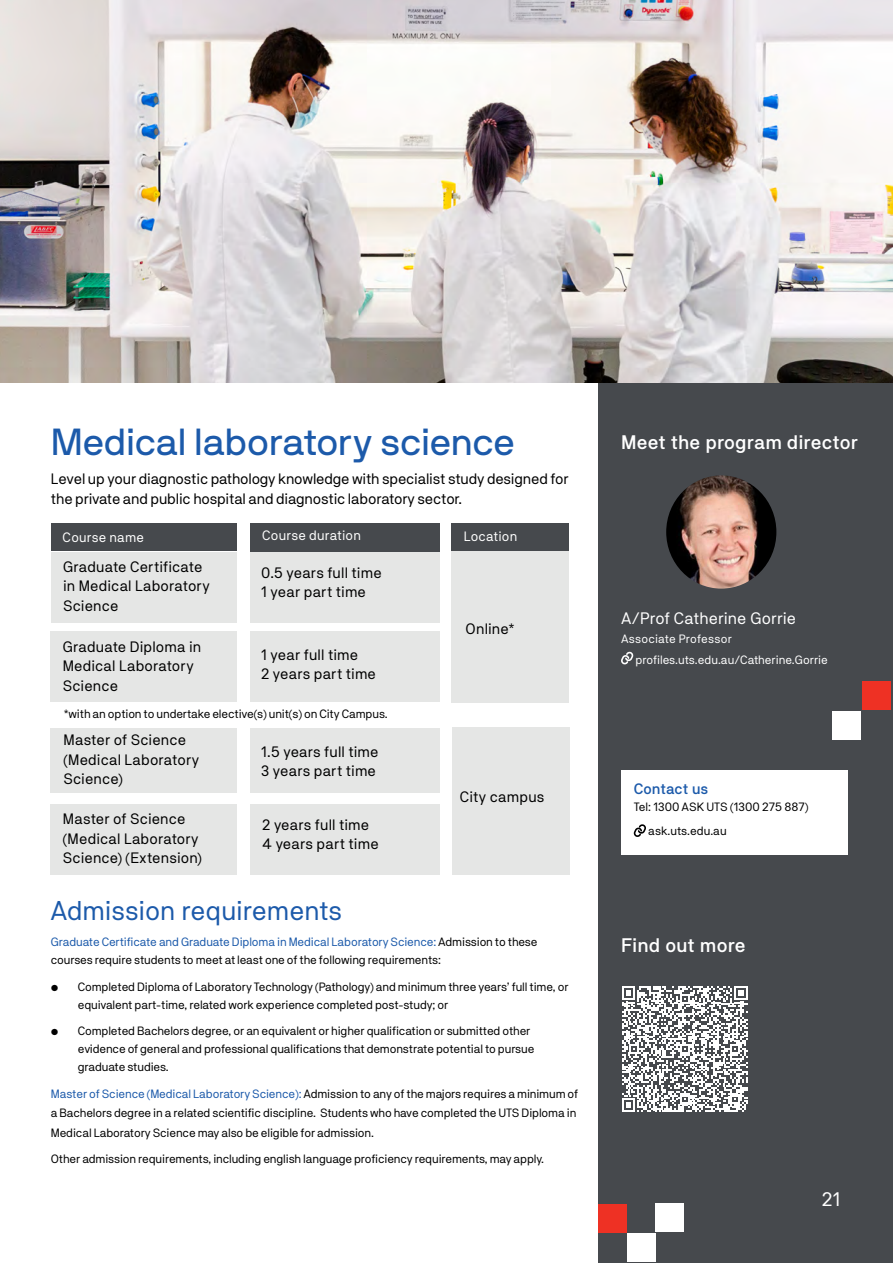
<style>
.page{position:relative;width:893px;height:1263px;background:#fff}
.page>*{position:absolute;margin:0;border:0;box-sizing:border-box;transform-origin:0 0}
.t1{font:37.5px "NB International Pro";letter-spacing:-.005em;color:#1c5aaa}
.t2{font:27px "NB Akademie Std";letter-spacing:-.005em;color:#1c5aaa}
.t3{font:500 19.5px "NB Akademie Std";letter-spacing:.005em;color:#fff}
.t4{font:19.5px "NB Akademie Std";color:#fff}
.t5{font:16.5px "NB Akademie Std";color:#fff}
.t6{font:15px/19.5px "NB Akademie Std";letter-spacing:.005em;color:#000}
.t7{font:500 15px "NB Akademie Std";color:#1c5aaa}
.t8{font:13.5px "NB Akademie Std";letter-spacing:.015em;color:#fff}
.t9{font:12px/18px "NB Akademie Std";letter-spacing:-.01em;color:#000}
.t10{font:12px/21px "NB Akademie Std";color:#fff}
.s1{color:#1c5aaa}
</style>
<div class="page">
<div style="left:51px;top:552px;width:186px;height:70px;background:#e5e6e5"></div>
<div style="left:598px;top:383px;width:295px;height:880px;background:#46494d"></div>
<img style="left:0;top:0;width:893px;height:383px">
<div style="left:51px;top:524px;width:186px;height:27px;background:#46494d"></div>
<div style="left:250px;top:552px;width:189px;height:70px;background:#e5e6e5"></div>
<div style="left:250px;top:524px;width:189px;height:28px;background:#46494d"></div>
<svg style="left:621px;top:652px;width:13px;height:12px"></svg>
<div style="left:621px;top:770px;width:227px;height:84px;background:#fff"></div>
<svg style="left:633px;top:825px;width:13px;height:11px"></svg>
<img style="left:666px;top:475px;width:110px;height:114px">
<div style="left:862px;top:681px;width:29px;height:29px;background:#ee3124"></div>
<div style="left:832px;top:711px;width:29px;height:28px;background:#fff"></div>
<div style="left:598px;top:1204px;width:29px;height:29px;background:#ee3124"></div>
<div style="left:627px;top:1233px;width:29px;height:29px;background:#fff"></div>
<div style="left:656px;top:1203px;width:28px;height:29px;background:#fff"></div>
<div style="left:50px;top:728px;width:187px;height:64px;background:#e5e6e5"></div>
<div style="left:250px;top:728px;width:190px;height:64px;background:#e5e6e5"></div>
<div style="left:51px;top:804px;width:186px;height:71px;background:#e5e6e5"></div>
<div style="left:250px;top:804px;width:190px;height:71px;background:#e5e6e5"></div>
<div style="left:452px;top:551px;width:117px;height:151px;background:#e5e6e5"></div>
<div style="left:452px;top:523px;width:117px;height:28px;background:#46494d"></div>
<svg style="left:622px;top:986px;width:126px;height:126px"></svg>
<div style="left:51px;top:632px;width:186px;height:70px;background:#e5e6e5"></div>
<div style="left:250px;top:632px;width:189px;height:70px;background:#e5e6e5"></div>
<div style="left:452px;top:728px;width:118px;height:147px;background:#e5e6e5"></div>
<h1 class="t1" style="left:51px;top:420px;width:465px">Medical laboratory science</h1>
<p class="t6" style="left:51px;top:469px;width:519px">Level up your diagnostic pathology knowledge with specialist study designed for the private and public hospital and diagnostic laboratory sector.</p>
<p class="t8" style="left:63px;top:529px;width:83px">Course name</p>
<p class="t6" style="left:63px;top:556px;width:148px">Graduate Certificate in Medical Laboratory<br>Science</p>
<p class="t8" style="left:262px;top:528px;width:100px">Course duration</p>
<p class="t6" style="left:261px;top:563px;width:122px">0.5 years full time<br>1 year part time</p>
<p class="t6" style="left:63px;top:636px;width:140px">Graduate Diploma in<br>Medical Laboratory<br>Science</p>
<p class="t6" style="left:261px;top:644px;width:116px">1 year full time<br>2 years part time</p>
<p class="t9" style="left:64px;top:705px;width:325px">*with an option to undertake elective(s) unit(s) on City Campus.</p>
<p class="t8" style="left:464px;top:528px;width:55px">Location</p>
<p class="t6" style="left:466px;top:619px;width:50px">Online*</p>
<p class="t6" style="left:63px;top:730px;width:137px">Master of Science (Medical Laboratory<br>Science)</p>
<p class="t6" style="left:261px;top:741px;width:119px">1.5 years full time<br>3 years part time</p>
<p class="t6" style="left:63px;top:809px;width:140px">Master of Science (Medical Laboratory<br>Science) (Extension)</p>
<p class="t6" style="left:262px;top:815px;width:118px">2 years full time<br>4 years part time</p>
<h2 class="t2" style="left:50px;top:895px;width:293px">Admission requirements</h2>
<p class="t9" style="left:51px;top:933px;width:488px"><span class="s1">Graduate Certificate and Graduate Diploma in Medical Laboratory Science:</span> Admission to these courses require students to meet at least one of the following requirements:</p>
<p class="t9" style="left:78px;top:977px;width:492px;text-indent:-27px">• Completed Diploma of Laboratory Technology (Pathology) and minimum three years’ full time, or equivalent part-time, related work experience completed post-study; or</p>
<p class="t9" style="left:78px;top:1022px;width:458px;text-indent:-27px">• Completed Bachelors degree, or an equivalent or higher qualification or submitted other evidence of general and professional qualifications that demonstrate potential to pursue graduate studies.</p>
<p class="t9" style="left:51px;top:1084px;width:529px;line-height:19.5px"><span class="s1">Master of Science (Medical Laboratory Science):</span> Admission to any of the majors requires a minimum of a Bachelors degree in a related scientific discipline. Students who have completed the UTS Diploma in<br>Medical Laboratory Science may also be eligible for admission.</p>
<p class="t9" style="left:51px;top:1150px;width:495px">Other admission requirements, including english language proficiency requirements, may apply.</p>
<p class="t6" style="left:460px;top:787px;width:86px">City campus</p>
<h3 class="t3" style="left:621px;top:431px;width:238px">Meet the program director</h3>
<h3 class="t5" style="left:621px;top:608px;width:177px">A/Prof Catherine Gorrie</h3>
<p class="t10" style="left:635px;top:629px;width:194px;text-indent:-14px">Associate Professor profiles.uts.edu.au/Catherine.Gorrie</p>
<p class="t7" style="left:634px;top:781px;width:76px">Contact us</p>
<p class="t9" style="left:648px;top:794px;width:162px;line-height:24.8px;text-indent:-14px">Tel: 1300 ASK UTS (1300 275 887) ask.uts.edu.au</p>
<h3 class="t3" style="left:621px;top:934px;width:126px">Find out more</h3>
<h3 class="t4" style="left:822px;top:1188px;width:20px">21</h3>
</div>
